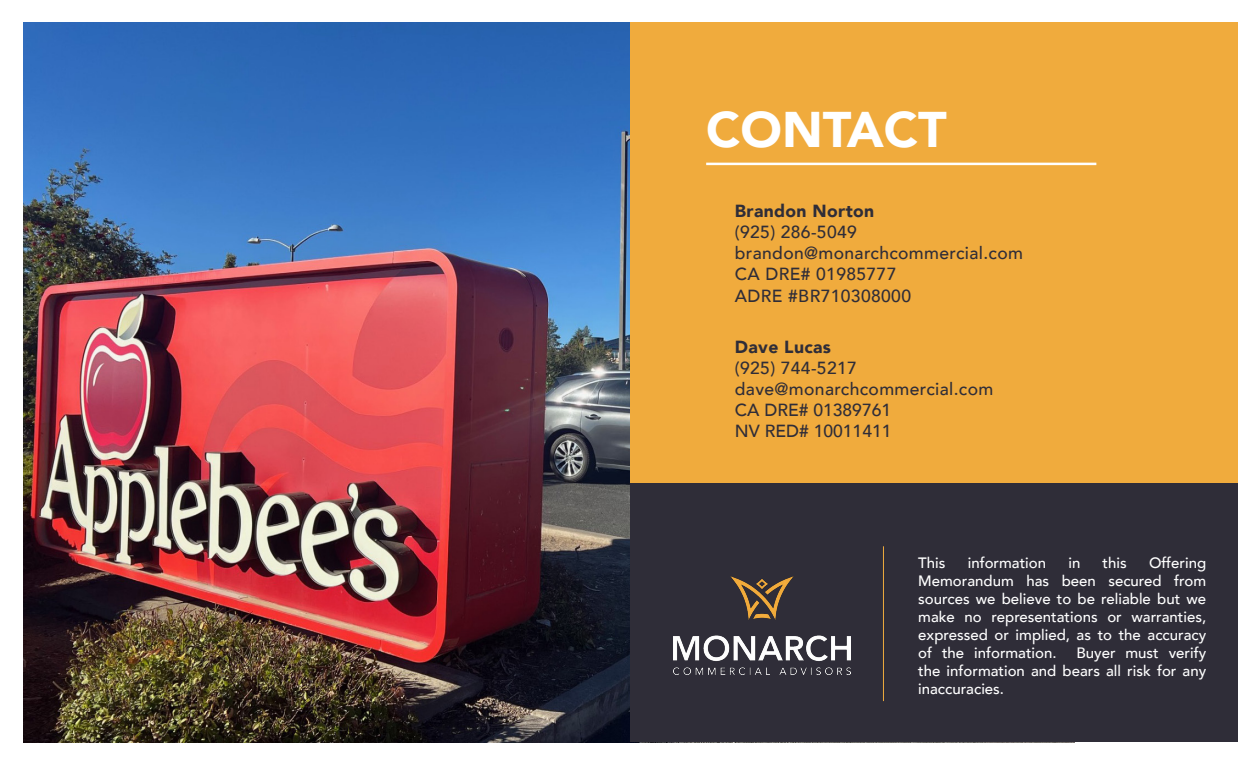
<style>
.page{position:relative;width:1260px;height:765px;background:#fff}
.page>*{position:absolute;margin:0;border:0;box-sizing:border-box;transform-origin:0 0}
.t1{font:900 50px "Avenir";color:#fff}
.t2{font:500 17.5px/21.5px "Avenir";letter-spacing:.02em;color:#2f2d38}
.t3{font:900 17.5px "Avenir";letter-spacing:.02em;color:#2f2d38}
.t4{font:500 15px/18px "Avenir";color:#fff;text-align:justify}
</style>
<div class="page">
<img style="left:23px;top:22px;width:607px;height:720px">
<div style="left:630px;top:22px;width:608px;height:462px;background:#f0ab3d"></div>
<div style="left:630px;top:484px;width:608px;height:258px;background:#2f2d38"></div>
<img style="left:673px;top:577px;width:177px;height:98px">
<hr style="left:883px;top:546px;width:1px;height:155px;background:#f0ab3e">
<hr style="left:706px;top:163px;width:390px;height:2px;background:#fff">
<h1 class="t1" style="left:706px;top:86px;width:242px">CONTACT</h1>
<p class="t3" style="left:735px;top:196px;width:141px">Brandon Norton</p>
<p class="t2" style="left:735px;top:220px;width:290px">(925) 286-5049 brandon@monarchcommercial.com<br>CA DRE# 01985777<br>ADRE #BR710308000</p>
<p class="t3" style="left:735px;top:332px;width:98px">Dave Lucas</p>
<p class="t2" style="left:735px;top:356px;width:260px;line-height:21px">(925) 744-5217 dave@monarchcommercial.com<br>CA DRE# 01389761<br>NV RED# 10011411</p>
<p class="t4" style="left:918px;top:553px;width:29px">This</p>
<p class="t4" style="left:968px;top:553px;width:80px">information</p>
<p class="t4" style="left:1068px;top:553px;width:13px">in</p>
<p class="t4" style="left:1103px;top:553px;width:26px">this</p>
<p class="t4" style="left:918px;top:553px;width:290px;text-indent:231px">Offering Memorandum has been secured from sources we believe to be reliable but we make no representations or warranties, expressed or implied, as to the accuracy of the information.</p>
<p class="t4" style="left:918px;top:643px;width:289px;text-indent:158px">Buyer must verify the information and bears all risk for any inaccuracies.</p>
</div>
